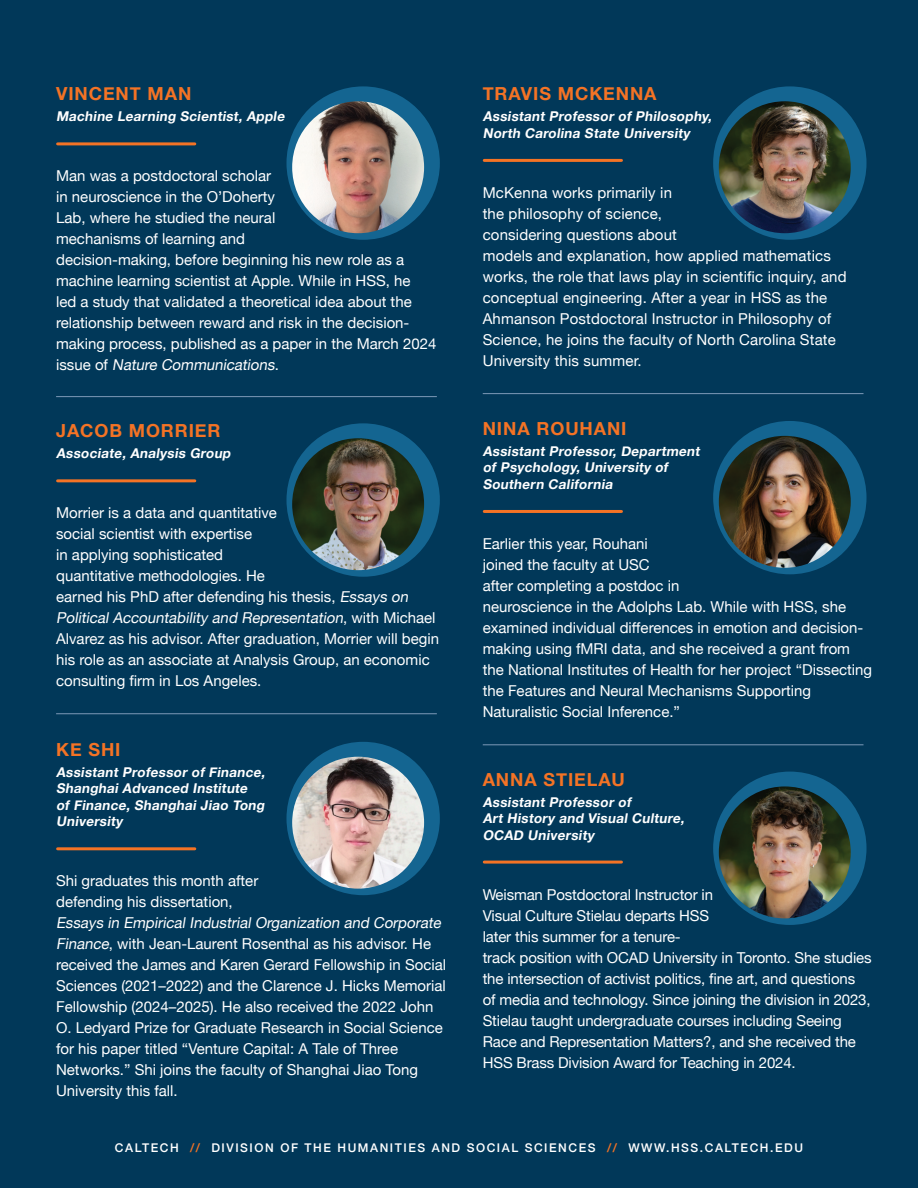
<style>
.page{position:relative;width:918px;height:1188px;background:#013859}
.page>*{position:absolute;margin:0;border:0;box-sizing:border-box;transform-origin:0 0}
.t1{font:700 18px "Helvetica Neue";letter-spacing:.05em;color:#f47325}
.t2{font:15px/21px "Helvetica Neue";color:#fff}
.t3{font:italic 700 13.5px/16.5px "Helvetica Neue";color:#fff}
.t4{font:500 12px "Helvetica Neue";letter-spacing:.13em;color:#fff}
.s1{font-style:italic}
.s2{color:#f47325}
</style>
<div class="page">
<hr style="left:58px;top:142px;width:137px;height:3px;background:#f47325">
<div style="left:286px;top:86px;width:154px;height:154px;background:#146591;border-radius:50%"></div>
<img style="left:292px;top:101px;width:132px;height:132px;border-radius:66px">
<hr style="left:484px;top:159px;width:137px;height:3px;background:#f47325">
<div style="left:713px;top:86px;width:154px;height:154px;background:#146591;border-radius:50%"></div>
<img style="left:719px;top:101px;width:132px;height:132px;border-radius:66px">
<hr style="left:58px;top:479px;width:137px;height:3px;background:#f47325">
<div style="left:286px;top:423px;width:154px;height:154px;background:#146591;border-radius:50%"></div>
<img style="left:292px;top:438px;width:132px;height:132px;border-radius:66px">
<hr style="left:484px;top:510px;width:137px;height:3px;background:#f47325">
<div style="left:713px;top:421px;width:154px;height:153px;background:#146591;border-radius:50%"></div>
<img style="left:719px;top:436px;width:132px;height:132px;border-radius:66px">
<hr style="left:58px;top:847px;width:137px;height:3px;background:#f47325">
<div style="left:286px;top:742px;width:154px;height:153px;background:#146591;border-radius:50%"></div>
<img style="left:292px;top:757px;width:132px;height:132px;border-radius:66px">
<hr style="left:484px;top:861px;width:137px;height:3px;background:#f47325">
<div style="left:713px;top:772px;width:154px;height:153px;background:#146591;border-radius:50%"></div>
<img style="left:719px;top:786px;width:132px;height:132px;border-radius:66px">
<hr style="left:483px;top:393px;width:381px;height:1px;background:#7d9ab8">
<hr style="left:483px;top:744px;width:381px;height:1px;background:#7d9ab8">
<hr style="left:56px;top:396px;width:381px;height:1px;background:#7d9ab8">
<hr style="left:56px;top:713px;width:381px;height:1px;background:#7d9ab8">
<p class="t1" style="left:56px;top:80px;width:137px">VINCENT MAN</p>
<p class="t3" style="left:56px;top:109px;width:233px">Machine Learning Scientist, Apple</p>
<p class="t2" style="left:56px;top:166px;width:382px">Man was a postdoctoral scholar<br>in neuroscience in the O’Doherty<br>Lab, where he studied the neural<br>mechanisms of learning and<br>decision-making, before beginning his new role as a machine learning scientist at Apple. While in HSS, he<br>led a study that validated a theoretical idea about the relationship between reward and risk in the decision&shy;making process, published as a paper in the March 2024 i s s u e o f <span class="s1">Nature Communications</span>.</p>
<p class="t1" style="left:56px;top:417px;width:166px">JACOB MORRIER</p>
<p class="t3" style="left:56px;top:446px;width:179px">Associate, Analysis Group</p>
<p class="t2" style="left:56px;top:503px;width:385px">Morrier is a data and quantitative<br>social scientist with expertise<br>in applying sophisticated<br>quantitative methodologies. He<br>earned his PhD after defending his thesis, <span class="s1">Essays on PoliticalAccountability and Representation</span>, w i t h M i c h a e l Alvarez as his advisor. After graduation, Morrier will begin his role as an associate at Analysis Group, an economic consulting firm in Los Angeles.</p>
<p class="t1" style="left:56px;top:735px;width:66px">KE SHI</p>
<p class="t3" style="left:56px;top:764px;width:214px">Assistant Professor of Finance,<br>Shanghai Advanced Institute of Finance, Shanghai Jiao Tong<br>University</p>
<p class="t2" style="left:56px;top:871px;width:204px">Shi graduates this month after defending his dissertation,</p>
<p class="t2" style="left:56px;top:913px;width:392px"><span class="s1">Essays in EmpiricalIndustrialOrganization and Corporate Finance</span>, with Jean-Laurent Rosenthal as his advisor. He received the James and Karen Gerard Fellowship in Social Sciences (2021–2022) and the Clarence J. Hicks Memorial Fellowship (2024–2025). He also received the 2022 John O. Ledyard Prize for Graduate Research in Social Science for his paper titled “Venture Capital: A Tale of Three Networks.” Shi joins the faculty of Shanghai Jiao Tong University this fall.</p>
<p class="t1" style="left:483px;top:80px;width:175px">TRAVIS MCKENNA</p>
<p class="t3" style="left:483px;top:109px;width:234px">Assistant Professor of Philosophy,<br>North Carolina State University</p>
<p class="t2" style="left:483px;top:183px;width:365px">McKenna works primarily in<br>the philosophy of science,<br>considering questions about<br>models and explanation, how applied mathematics works, the role that laws play in scientific inquiry, and conceptual engineering. After a year in HSS as the Ahmanson Postdoctoral Instructor in Philosophy of Science, he joins the faculty of North Carolina State University this summer.</p>
<p class="t1" style="left:483px;top:414px;width:145px">NINA ROUHANI</p>
<p class="t3" style="left:483px;top:443px;width:222px">Assistant Professor, Department of Psychology, University of<br>Southern California</p>
<p class="t2" style="left:483px;top:534px;width:391px">Earlier this year, Rouhani<br>joined the faculty at USC<br>after completing a postdoc in<br>neuroscience in the Adolphs Lab. While with HSS, she examined individual differences in emotion and decision&shy;making using fMRI data, and she received a grant from the National Institutes of Health for her project “Dissecting the Features and Neural Mechanisms Supporting Naturalistic Social Inference.”</p>
<p class="t1" style="left:483px;top:765px;width:144px">ANNA STIELAU</p>
<p class="t3" style="left:483px;top:794px;width:206px">Assistant Professor of<br>Art History and Visual Culture,<br>OCAD University</p>
<p class="t2" style="left:483px;top:885px;width:390px">Weisman Postdoctoral Instructor in<br>Visual Culture Stielau departs HSS<br>later this summer for a tenure-<br>track position with OCAD University in Toronto. She studies the intersection of activist politics, fine art, and questions of media and technology. Since joining the division in 2023, Stielau taught undergraduate courses including Seeing Race and Representation Matters?, and she received the HSS Brass Division Award for Teaching in 2024.</p>
<p class="t4" style="left:115px;top:1138px;width:690px">CALTECH <span class="s2">//</span> DIVISION OF THE HUMANITIES AND SOCIAL SCIENCES <span class="s2">//</span> WWW.HSS.CALTECH.EDU</p>
</div>
